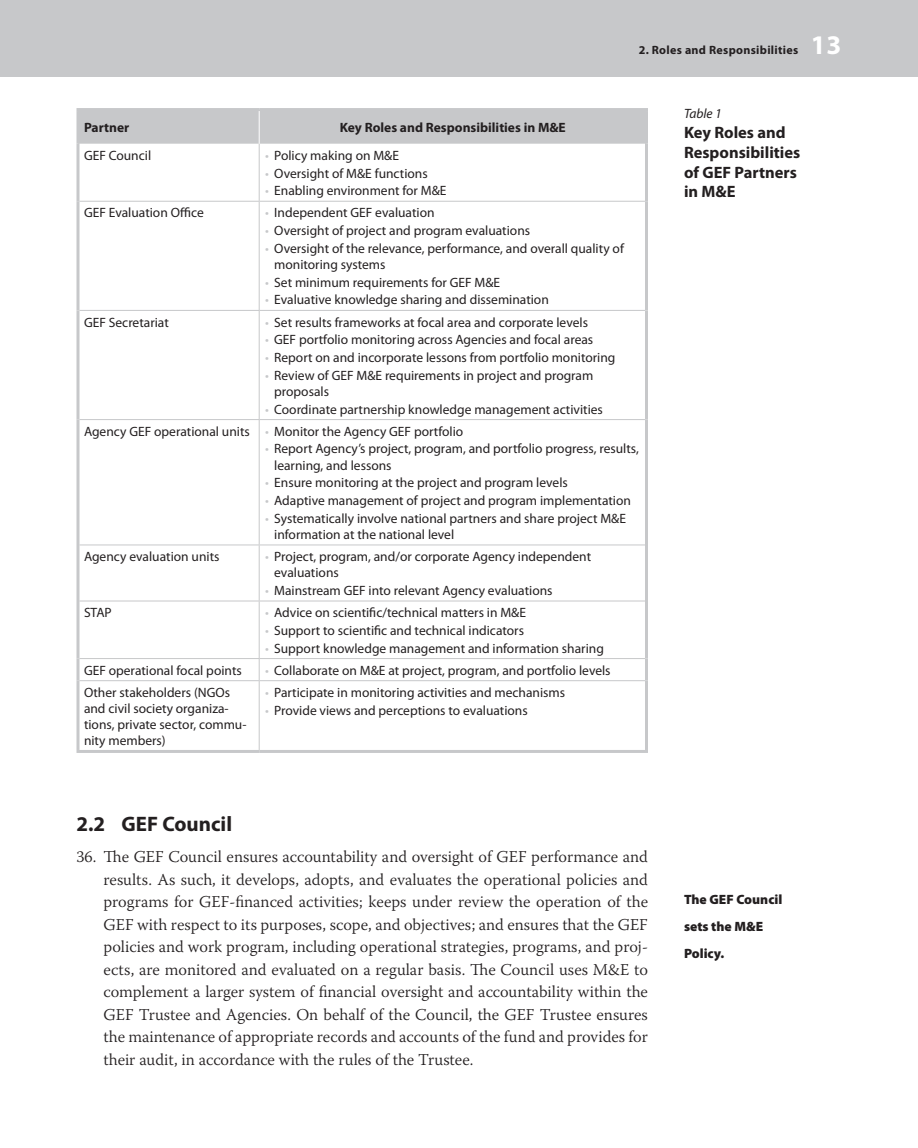
<style>
.page{position:relative;width:918px;height:1148px;background:#fff}
.page>*{position:absolute;margin:0;border:0;box-sizing:border-box;transform-origin:0 0}
.t1{font:700 27px "Myriad Pro";color:#fff}
.t2{font:700 21px "Myriad Pro";color:#231f20}
.t3{font:300 16.5px/22.5px "Warnock Pro";color:#231f20;text-align:justify}
.t4{font:700 16.5px/19.8px "Myriad Pro";color:#231f20}
.t5{font:13.5px/16.2px "Myriad Pro";color:#231f20}
.t6{font:700 13.5px "Myriad Pro";color:#231f20}
.t7{font:900 13.5px/27px "Myriad Pro";color:#231f20}
.t8{font:italic 13.5px "Myriad Pro";color:#231f20}
.t9{font:700 12px "Myriad Pro";letter-spacing:.025em;color:#231f20}
.s1{color:#c7c8ca}
</style>
<div class="page">
<div style="left:0;top:0;width:918px;height:76px;background:#c7c8ca"></div>
<div style="left:80px;top:111px;width:565px;height:33px;background:#c7c8ca"></div>
<hr style="left:76px;top:108px;width:183px;height:3px;background:#c7c8ca">
<svg style="left:76px;top:111px;width:4px;height:33px"></svg>
<hr style="left:259px;top:108px;width:389px;height:3px;background:#c7c8ca">
<hr style="left:645px;top:111px;width:3px;height:33px;background:#c7c8ca">
<hr style="left:80px;top:201px;width:179px;height:1px;background:#c7c8ca">
<hr style="left:259px;top:201px;width:386px;height:1px;background:#c7c8ca">
<hr style="left:80px;top:310px;width:179px;height:1px;background:#c7c8ca">
<hr style="left:259px;top:310px;width:386px;height:1px;background:#c7c8ca">
<hr style="left:80px;top:419px;width:179px;height:1px;background:#c7c8ca">
<hr style="left:259px;top:419px;width:386px;height:1px;background:#c7c8ca">
<hr style="left:80px;top:544px;width:179px;height:1px;background:#c7c8ca">
<hr style="left:259px;top:544px;width:386px;height:1px;background:#c7c8ca">
<hr style="left:80px;top:600px;width:179px;height:1px;background:#c7c8ca">
<hr style="left:259px;top:600px;width:386px;height:1px;background:#c7c8ca">
<hr style="left:80px;top:658px;width:179px;height:1px;background:#c7c8ca">
<hr style="left:259px;top:658px;width:386px;height:1px;background:#c7c8ca">
<hr style="left:259px;top:144px;width:1px;height:57px;background:#c7c8ca">
<hr style="left:259px;top:202px;width:1px;height:108px;background:#c7c8ca">
<hr style="left:259px;top:311px;width:1px;height:108px;background:#c7c8ca">
<hr style="left:259px;top:420px;width:1px;height:124px;background:#c7c8ca">
<hr style="left:259px;top:545px;width:1px;height:55px;background:#c7c8ca">
<hr style="left:259px;top:601px;width:1px;height:57px;background:#c7c8ca">
<svg style="left:259px;top:659px;width:1px;height:21px"></svg>
<hr style="left:259px;top:681px;width:1px;height:69px;background:#c7c8ca">
<hr style="left:80px;top:680px;width:179px;height:1px;background:#c7c8ca">
<hr style="left:259px;top:680px;width:386px;height:1px;background:#c7c8ca">
<svg style="left:76px;top:144px;width:4px;height:57px"></svg>
<hr style="left:645px;top:144px;width:3px;height:57px;background:#c7c8ca">
<svg style="left:76px;top:201px;width:4px;height:109px"></svg>
<hr style="left:645px;top:201px;width:3px;height:109px;background:#c7c8ca">
<svg style="left:76px;top:310px;width:4px;height:109px"></svg>
<hr style="left:645px;top:310px;width:3px;height:109px;background:#c7c8ca">
<svg style="left:76px;top:419px;width:4px;height:126px"></svg>
<hr style="left:645px;top:419px;width:3px;height:126px;background:#c7c8ca">
<svg style="left:76px;top:545px;width:4px;height:56px"></svg>
<hr style="left:645px;top:545px;width:3px;height:56px;background:#c7c8ca">
<svg style="left:76px;top:601px;width:4px;height:57px"></svg>
<hr style="left:645px;top:601px;width:3px;height:57px;background:#c7c8ca">
<svg style="left:76px;top:658px;width:4px;height:22px"></svg>
<hr style="left:645px;top:658px;width:3px;height:22px;background:#c7c8ca">
<svg style="left:76px;top:680px;width:4px;height:70px"></svg>
<hr style="left:645px;top:680px;width:3px;height:70px;background:#c7c8ca">
<hr style="left:259px;top:111px;width:1px;height:33px;background:#fff">
<hr style="left:76px;top:750px;width:183px;height:3px;background:#c7c8ca">
<hr style="left:259px;top:750px;width:389px;height:3px;background:#c7c8ca">
<p class="t9" style="left:639px;top:42px;width:161px">2. Roles and Responsibilities</p>
<h1 class="t1" style="left:811px;top:27px;width:32px">13</h1>
<p class="t6" style="left:84px;top:118px;width:47px">Partner</p>
<p class="t6" style="left:340px;top:118px;width:227px">Key Roles and Responsibilities in M&amp;E</p>
<p class="t5" style="left:84px;top:147px;width:69px">GEF Council</p>
<p class="t5" style="left:265px;top:147px;width:135px"><span class="s1">•</span> Policy making on M&amp;E</p>
<p class="t5" style="left:265px;top:165px;width:164px"><span class="s1">•</span> Oversight of M&amp;E functions</p>
<p class="t5" style="left:265px;top:182px;width:183px"><span class="s1">•</span> Enabling environment for M&amp;E</p>
<p class="t5" style="left:84px;top:204px;width:122px">GEF Evaluation Office</p>
<p class="t5" style="left:265px;top:204px;width:171px"><span class="s1">•</span> Independent GEF evaluation</p>
<p class="t5" style="left:265px;top:222px;width:266px"><span class="s1">•</span> Oversight of project and program evaluations</p>
<p class="t5" style="left:274px;top:240px;width:351px;text-indent:-9px"><span class="s1">•</span> Oversight of the relevance, performance, and overall quality of monitoring systems</p>
<p class="t5" style="left:265px;top:274px;width:237px"><span class="s1">•</span> Set minimum requirements for GEF M&amp;E</p>
<p class="t5" style="left:265px;top:291px;width:285px"><span class="s1">•</span> Evaluative knowledge sharing and dissemination</p>
<p class="t5" style="left:84px;top:314px;width:86px">GEF Secretariat</p>
<p class="t5" style="left:265px;top:314px;width:324px"><span class="s1">•</span> Set results frameworks at focal area and corporate levels</p>
<p class="t5" style="left:265px;top:331px;width:330px"><span class="s1">•</span> GEF portfolio monitoring across Agencies and focal areas</p>
<p class="t5" style="left:265px;top:349px;width:352px"><span class="s1">•</span> Report on and incorporate lessons from portfolio monitoring</p>
<p class="t5" style="left:274px;top:367px;width:321px;text-indent:-9px"><span class="s1">•</span> Review of GEF M&amp;E requirements in project and program proposals</p>
<p class="t5" style="left:84px;top:398px;width:520px;line-height:22.2px;text-indent:181px"><span class="s1">•</span> Coordinate partnership knowledge management activities<br>Agency GEF operational units <span class="s1">•</span> Monitor the Agency GEF portfolio</p>
<p class="t5" style="left:274px;top:440px;width:366px;text-indent:-9px"><span class="s1">•</span> Report Agency’s project, program, and portfolio progress, results, learning, and lessons</p>
<p class="t5" style="left:265px;top:474px;width:304px"><span class="s1">•</span> Ensure monitoring at the project and program levels</p>
<p class="t5" style="left:265px;top:492px;width:367px"><span class="s1">•</span> Adaptive management of project and program implementation</p>
<p class="t5" style="left:274px;top:510px;width:353px;text-indent:-9px"><span class="s1">•</span> Systematically involve national partners and share project M&amp;E information at the national level</p>
<p class="t5" style="left:84px;top:548px;width:137px">Agency evaluation units</p>
<p class="t5" style="left:274px;top:548px;width:318px;text-indent:-9px"><span class="s1">•</span> Project, program, and/or corporate Agency independent evaluations</p>
<p class="t5" style="left:265px;top:582px;width:289px"><span class="s1">•</span> Mainstream GEF into relevant Agency evaluations</p>
<p class="t5" style="left:84px;top:604px;width:29px">STAP</p>
<p class="t5" style="left:265px;top:604px;width:262px"><span class="s1">•</span> Advice on scientific/technical matters in M&amp;E</p>
<p class="t5" style="left:265px;top:622px;width:260px"><span class="s1">•</span> Support to scientific and technical indicators</p>
<p class="t5" style="left:265px;top:639px;width:340px"><span class="s1">•</span> Support knowledge management and information sharing</p>
<p class="t5" style="left:84px;top:662px;width:159px">GEF operational focal points</p>
<p class="t5" style="left:265px;top:662px;width:347px"><span class="s1">•</span> Collaborate on M&amp;E at project, program, and portfolio levels</p>
<p class="t5" style="left:84px;top:684px;width:164px">Other stakeholders (NGOs and civil society organiza&shy;tions, private sector, commu&shy;nity members)</p>
<p class="t5" style="left:265px;top:684px;width:301px"><span class="s1">•</span> Participate in monitoring activities and mechanisms</p>
<p class="t5" style="left:265px;top:701px;width:264px"><span class="s1">•</span> Provide views and perceptions to evaluations</p>
<h2 class="t2" style="left:76px;top:809px;width:157px">2.2 GEF Council</h2>
<p class="t3" style="left:103px;top:845px;width:546px;text-indent:-27px">36. The GEF Council ensures accountability and oversight of GEF performance and results. As such, it develops, adopts, and evaluates the operational policies and programs for GEF-financed activities; keeps under review the operation of the GEF with respect to its purposes, scope, and objectives; and ensures that the GEF policies and work program, including operational strategies, programs, and proj&shy;ects, are monitored and evaluated on a regular basis. The Council uses M&amp;E to complement a larger system of financial oversight and accountability within the GEF Trustee and Agencies. On behalf of the Council, the GEF Trustee ensures the maintenance of appropriate records and accounts of the fund and provides for their audit, in accordance with the rules of the Trustee.</p>
<p class="t8" style="left:684px;top:105px;width:39px">Table 1</p>
<p class="t4" style="left:684px;top:122px;width:118px">Key Roles and<br>Responsibilities of GEF Partners in M&amp;E</p>
<p class="t7" style="left:684px;top:885px;width:100px">The GEF Council sets the M&amp;E<br>Policy.</p>
</div>
